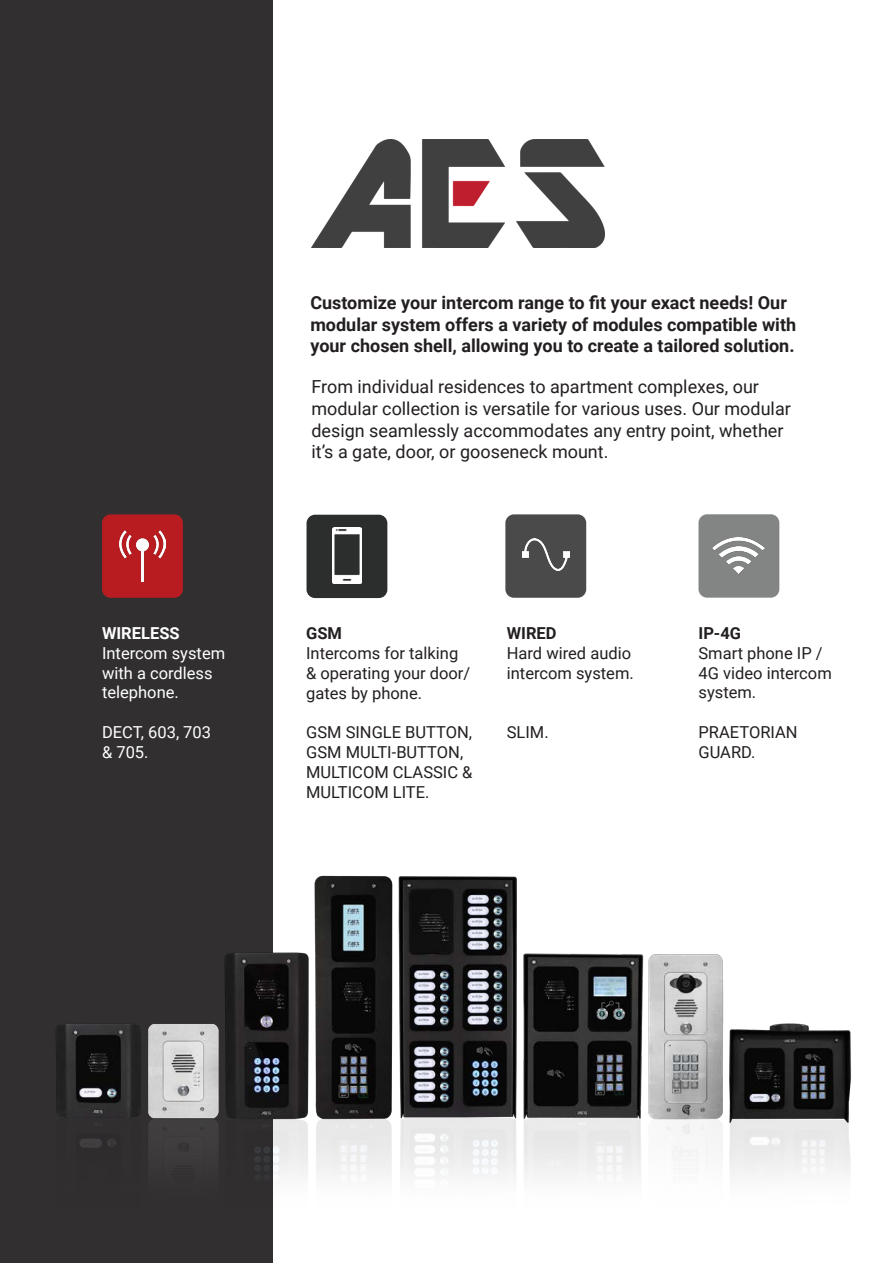
<style>
.page{position:relative;width:893px;height:1263px;background:#fff}
.page>*{position:absolute;margin:0;border:0;box-sizing:border-box;transform-origin:0 0}
.t1{font:18px/21.6px "Roboto";color:#231f20}
.t2{font:700 18px/21.6px "Roboto";color:#231f20}
.t3{font:16.5px/19.8px "Roboto";color:#231f20}
.t4{font:16.5px/19.8px "Roboto";color:#fff}
.t5{font:700 16.5px "Roboto";color:#231f20}
.t6{font:700 16.5px "Roboto";color:#fff}
</style>
<div class="page">
<div style="left:0;top:0;width:272px;height:1263px;background:#312f30"></div>
<img style="left:311px;top:139px;width:294px;height:109px">
<div style="left:102px;top:514px;width:81px;height:84px;background:#b81c21;border-radius:9px"></div>
<div style="left:307px;top:515px;width:80px;height:83px;background:#2c2d2d;border-radius:9px"></div>
<div style="left:505px;top:514px;width:81px;height:84px;background:#4a4a4a;border-radius:9px"></div>
<div style="left:698px;top:514px;width:81px;height:84px;background:#838484;border-radius:9px"></div>
<img style="left:712px;top:537px;width:52px;height:37px">
<img style="left:332px;top:527px;width:30px;height:56px">
<img style="left:119px;top:531px;width:46px;height:50px">
<img style="left:522px;top:538px;width:47px;height:32px">
<img style="left:56px;top:861px;width:795px;height:368px">
<p class="t6" style="left:102px;top:621px;width:79px">WIRELESS</p>
<p class="t4" style="left:102px;top:642px;width:125px">Intercom system with a cordless telephone.</p>
<p class="t4" style="left:102px;top:721px;width:111px">DECT, 603, 703 &amp; 705.</p>
<p class="t2" style="left:310px;top:291px;width:487px">Customize your intercom range to fit your exact needs! Our modular system offers a variety of modules compatible with your chosen shell, allowing you to create a tailored solution.</p>
<p class="t1" style="left:311px;top:376px;width:481px">From individual residences to apartment complexes, our modular collection is versatile for various uses. Our modular design seamlessly accommodates any entry point, whether it’s a gate, door, or gooseneck mount.</p>
<p class="t5" style="left:306px;top:622px;width:37px">GSM</p>
<p class="t3" style="left:306px;top:643px;width:166px">Intercoms for talking &amp; operating your door/ gates by phone.</p>
<p class="t3" style="left:306px;top:722px;width:168px">GSM SINGLE BUTTON,</p>
<p class="t3" style="left:306px;top:742px;width:159px">GSM MULTI-BUTTON,</p>
<p class="t3" style="left:306px;top:761px;width:168px">MULTICOM CLASSIC &amp;<br>MULTICOM LITE.</p>
<p class="t5" style="left:507px;top:621px;width:51px">WIRED</p>
<p class="t3" style="left:507px;top:642px;width:129px">Hard wired audio intercom system.</p>
<p class="t3" style="left:507px;top:721px;width:43px">SLIM.</p>
<p class="t5" style="left:698px;top:621px;width:44px">IP-4G</p>
<p class="t3" style="left:698px;top:642px;width:135px">Smart phone IP /<br>4G video intercom system.</p>
<p class="t3" style="left:698px;top:721px;width:101px">PRAETORIAN<br>GUARD.</p>
</div>
